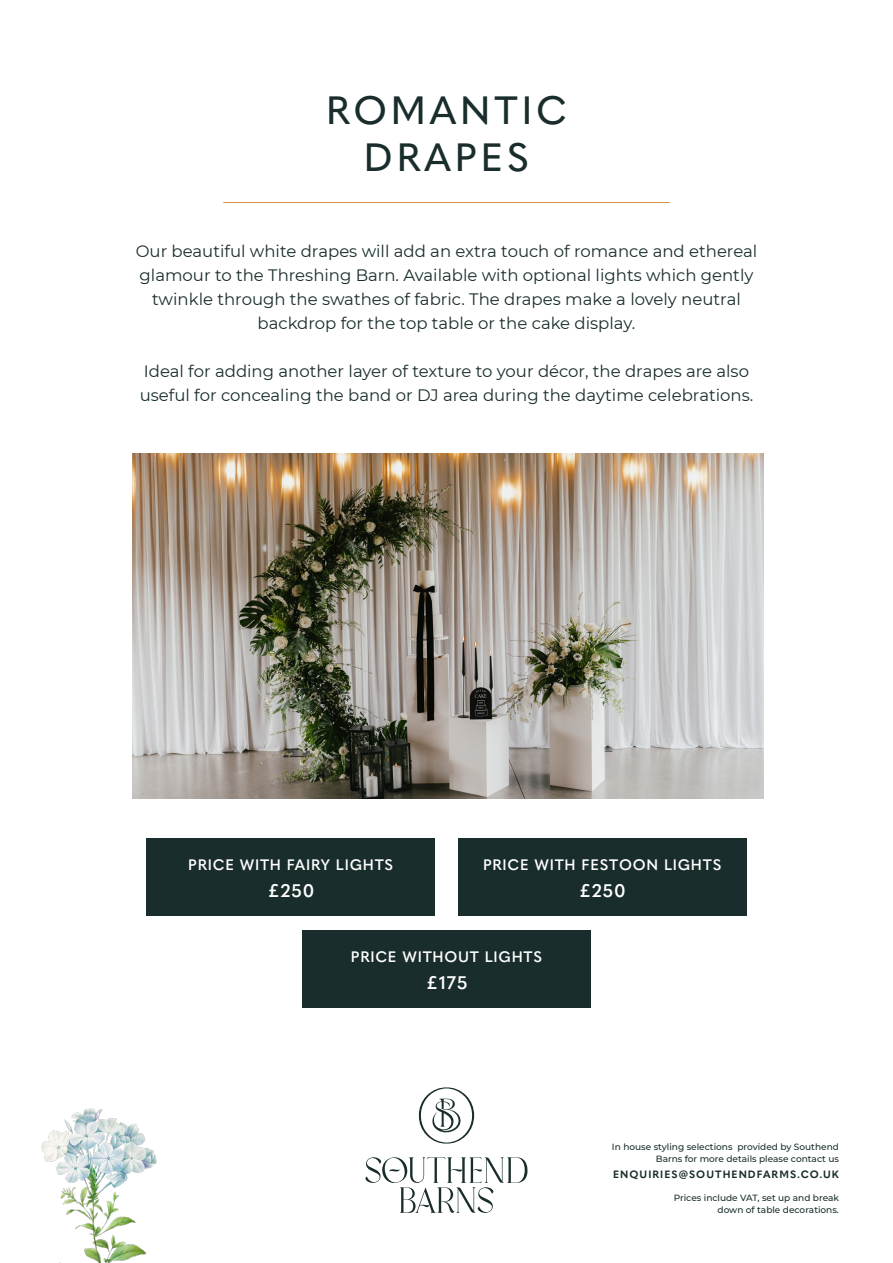
<style>
.page{position:relative;width:893px;height:1263px;background:#fff}
.page>*{position:absolute;margin:0;border:0;box-sizing:border-box;transform-origin:0 0}
.t1{font:500 39px/46.8px "Quasimoda";letter-spacing:.1em;color:#192d2c;text-align:center}
.t2{font:600 18px "Quasimoda";letter-spacing:.055em;color:#fff}
.t3{font:16.5px/24px "Montserrat";color:#192d2c;text-align:center}
.t4{font:600 15px "Quasimoda";letter-spacing:.05em;color:#fff}
.t5{font:700 10.5px "Quasimoda";letter-spacing:.1em;color:#192d2c}
.t6{font:500 9px/12px "Montserrat";color:#192d2c;text-align:right}
</style>
<div class="page">
<hr style="left:223px;top:202px;width:447px;height:1px;background:#d99445">
<svg style="left:365px;top:1157px;width:163px;height:56px"></svg>
<svg style="left:418px;top:1087px;width:57px;height:57px"></svg>
<img style="left:41px;top:1109px;width:115px;height:154px">
<img style="left:133px;top:454px;width:630px;height:344px">
<div style="left:458px;top:838px;width:288px;height:78px;background:#192d2c"></div>
<div style="left:147px;top:838px;width:288px;height:78px;background:#192d2c"></div>
<div style="left:302px;top:930px;width:288px;height:77px;background:#192d2c"></div>
<h1 class="t1" style="left:326px;top:87px;width:242px">ROMANTIC<br>DRAPES</h1>
<p class="t3" style="left:136px;top:240px;width:623px">Our beautiful white drapes will add an extra touch of romance and ethereal glamour to the Threshing Barn. Available with optional lights which gently twinkle through the swathes of fabric. The drapes make a lovely neutral backdrop for the top table or the cake display.</p>
<p class="t3" style="left:140px;top:360px;width:615px;text-align:left">Ideal for adding another layer of texture to your décor, the drapes are also useful for concealing the band or DJ area during the daytime celebrations.</p>
<p class="t4" style="left:188px;top:856px;width:206px">PRICE WITH FAIRY LIGHTS</p>
<p class="t2" style="left:267px;top:880px;width:48px">£250</p>
<p class="t4" style="left:483px;top:856px;width:240px">PRICE WITH FESTOON LIGHTS</p>
<p class="t2" style="left:579px;top:880px;width:48px">£250</p>
<p class="t4" style="left:351px;top:948px;width:193px">PRICE WITHOUT LIGHTS</p>
<p class="t2" style="left:426px;top:972px;width:43px">£175</p>
<p class="t6" style="left:612px;top:1141px;width:228px">In house styling selections provided by Southend<br>Barns for more details please contact us</p>
<p class="t5" style="left:613px;top:1170px;width:227px">ENQUIRIES@SOUTHENDFARMS.CO.UK</p>
<p class="t6" style="left:674px;top:1192px;width:167px">Prices include VAT, set up and break down of table decorations.</p>
</div>
